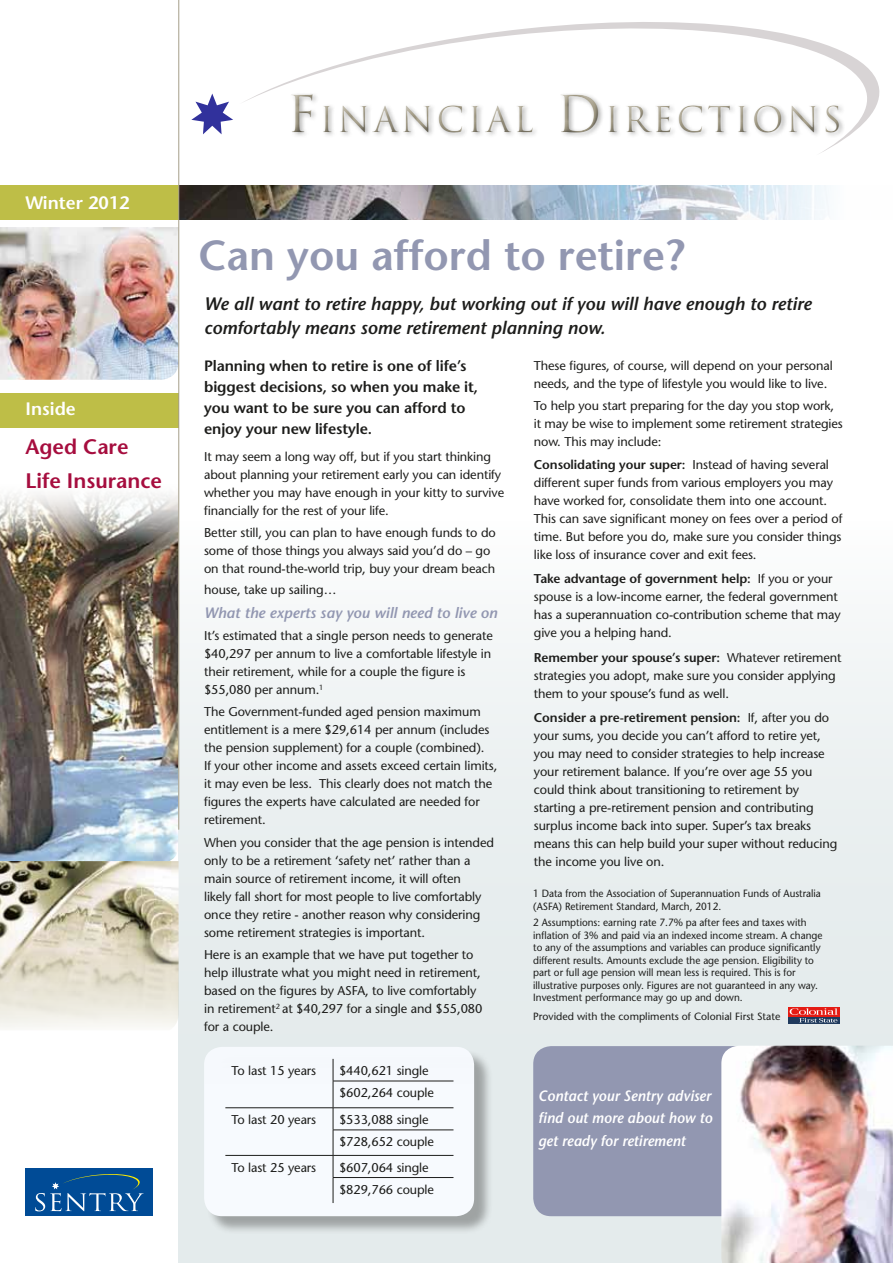
<style>
.page{position:relative;width:893px;height:1263px;background:#fff}
.page>*{position:absolute;margin:0;border:0;box-sizing:border-box;transform-origin:0 0}
.t1{font:600 42px "Stone Sans";color:#9297b1}
.t2{font:34.8px "Trajan";letter-spacing:.085em;color:#a59e89}
.t3{font:600 21px/34.2px "Stone Sans";color:#a60d3e}
.t4{font:italic 600 18px/24px "Stone Sans";color:#1d1d1b}
.t5{font:600 18px "Stone Sans";color:#fff}
.t6{font:600 15px/21px "Stone Sans";letter-spacing:-.01em;color:#1d1d1b}
.t7{font:italic 600 15px/22.5px "Stone Sans";color:#fff;text-align:justify;scale:.95 1}
.t8{font:italic 600 15px "Stone Sans";color:#9297b1}
.t9{font:12.75px/18px "Stone Sans";letter-spacing:-.01em;color:#1d1d1b}
.t10{font:10.5px/12.5px "Stone Sans";color:#1d1d1b;scale:.95 1}
.t11{font:10.5px "Stone Sans";color:#1d1d1b}
.s1{font-size:49.8px}
.s2{font-weight:600}
</style>
<div class="page">
<img style="left:0;top:480px;width:179px;height:550px">
<div style="left:179px;top:521px;width:714px;height:742px;background:#e4ebec"></div>
<img style="left:0;top:227px;width:179px;height:153px">
<div style="left:0;top:393px;width:179px;height:34px;background:#bebe47"></div>
<div style="left:26px;top:1168px;width:127px;height:48px;background:#004b96"></div>
<svg style="left:35px;top:1174px;width:109px;height:37px"></svg>
<img style="left:180px;top:186px;width:649px;height:34px">
<div style="left:0;top:186px;width:179px;height:34px;background:#bebe47"></div>
<hr style="left:179px;top:0;width:1px;height:830px;background:#a59e89">
<svg style="left:244px;top:22px;width:636px;height:131px"></svg>
<svg style="left:191px;top:94px;width:42px;height:40px"></svg>
<div style="left:206px;top:1049px;width:287px;height:186px;background:#1d1d1b;opacity:.35"></div>
<div style="left:204px;top:1047px;width:270px;height:169px;background:#f7fafe;border-radius:18px"></div>
<svg style="left:333px;top:1059px;width:1px;height:144px"></svg>
<hr style="left:225px;top:1107px;width:108px;height:1px;background:#1d1d1b">
<hr style="left:333px;top:1107px;width:120px;height:1px;background:#1d1d1b">
<hr style="left:225px;top:1155px;width:108px;height:1px;background:#1d1d1b">
<hr style="left:333px;top:1155px;width:120px;height:1px;background:#1d1d1b">
<hr style="left:333px;top:1081px;width:120px;height:1px;background:#1d1d1b">
<hr style="left:333px;top:1177px;width:120px;height:1px;background:#1d1d1b">
<hr style="left:333px;top:1130px;width:120px;height:1px;background:#1d1d1b">
<div style="left:533px;top:1046px;width:188px;height:170px;background:#9297b1"></div>
<img style="left:721px;top:1046px;width:172px;height:217px">
<svg style="left:788px;top:1007px;width:51px;height:9px"></svg>
<svg style="left:788px;top:1017px;width:51px;height:7px"></svg>
<svg style="left:790px;top:1008px;width:47px;height:14px"></svg>
<h3 class="t5" style="left:26px;top:192px;width:106px">Winter 2012</h3>
<h3 class="t5" style="left:26px;top:398px;width:52px">Inside</h3>
<h3 class="t3" style="left:26px;top:429px;width:138px">Aged Care<br>Life Insurance</h3>
<h2 class="t2" style="left:287px;top:98px;width:557px"><span class="s1">F</span>INANCIAL <span class="s1">D</span>IRECTIONS</h2>
<h1 class="t1" style="left:198px;top:230px;width:488px">Can you afford to retire?</h1>
<h3 class="t4" style="left:204px;top:291px;width:609px">We all want to retire happy, but working out if you will have enough to retire comfortably means some retirement planning now.</h3>
<p class="t6" style="left:204px;top:356px;width:276px">Planning when to retire is one of life’s biggest decisions, so when you make it, you want to be sure you can afford to enjoy your new lifestyle.</p>
<p class="t9" style="left:204px;top:447px;width:302px">It may seem a long way off, but if you start thinking about planning your retirement early you can identify whether you may have enough in your kitty to survive financially for the rest of your life.</p>
<p class="t9" style="left:204px;top:523px;width:293px">Better still, you can plan to have enough funds to do some of those things you always said you’d do – go on that round-the-world trip, buy your dream beach</p>
<p class="t9" style="left:204px;top:580px;width:134px">house, take up sailing…</p>
<p class="t8" style="left:204px;top:604px;width:295px">What the experts say you will need to live on</p>
<p class="t9" style="left:204px;top:626px;width:290px">It’s estimated that a single person needs to generate $40,297 per annum to live a comfortable lifestyle in their retirement, while for a couple the figure is $55,080 per annum.<sup>1</sup></p>
<p class="t9" style="left:204px;top:703px;width:295px">The Government-funded aged pension maximum entitlement is a mere $29,614 per annum (includes the pension supplement) for a couple (combined).<br>If your other income and assets exceed certain limits, it may even be less. This clearly does not match the figures the experts have calculated are needed for retirement.</p>
<p class="t9" style="left:204px;top:833px;width:291px">When you consider that the age pension is intended only to be a retirement ‘safety net’ rather than a main source of retirement income, it will often<br>likely fall short for most people to live comfortably once they retire - another reason why considering some retirement strategies is important.</p>
<p class="t9" style="left:204px;top:945px;width:280px">Here is an example that we have put together to help illustrate what you might need in retirement, based on the figures by ASFA, to live comfortably in retirement<sup>2</sup> at $40,297 for a single and $55,080 for a couple.</p>
<p class="t9" style="left:231px;top:1061px;width:86px">To last 15 years</p>
<p class="t9" style="left:339px;top:1059px;width:96px;line-height:22px">$440,621 single $602,264 couple</p>
<p class="t9" style="left:231px;top:1110px;width:86px">To last 20 years</p>
<p class="t9" style="left:339px;top:1108px;width:96px;line-height:22px">$533,088 single $728,652 couple</p>
<p class="t9" style="left:231px;top:1158px;width:86px">To last 25 years</p>
<p class="t9" style="left:339px;top:1156px;width:96px;line-height:22px">$607,064 single $829,766 couple</p>
<p class="t9" style="left:534px;top:357px;width:300px">These figures, of course, will depend on your personal needs, and the type of lifestyle you would like to live.</p>
<p class="t9" style="left:534px;top:397px;width:310px">To help you start preparing for the day you stop work, it may be wise to implement some retirement strategies now. This may include:</p>
<p class="t9" style="left:534px;top:455px;width:310px"><span class="s2">Consolidating your super:</span> Instead of having several different super funds from various employers you may have worked for, consolidate them into one account.<br>This can save significant money on fees over a period of time. But before you do, make sure you consider things like loss of insurance cover and exit fees.</p>
<p class="t9" style="left:534px;top:569px;width:308px"><span class="s2">Take advantage of government help:</span> If you or your spouse is a low-income earner, the federal government has a superannuation co-contribution scheme that may give you a helping hand.</p>
<p class="t9" style="left:534px;top:648px;width:309px"><span class="s2">Remember your spouse’s super:</span> Whatever retirement strategies you adopt, make sure you consider applying them to your spouse’s fund as well.</p>
<p class="t9" style="left:534px;top:708px;width:305px"><span class="s2">Consider a pre-retirement pension:</span> If, after you do your sums, you decide you can’t afford to retire yet, you may need to consider strategies to help increase your retirement balance. If you’re over age 55 you could think about transitioning to retirement by starting a pre-retirement pension and contributing surplus income back into super. Super’s tax breaks means this can help build your super without reducing the income you live on.</p>
<p class="t10" style="left:533px;top:887px;width:304px">1 Data from the Association of Superannuation Funds of Australia (ASFA) Retirement Standard, March, 2012.</p>
<p class="t10" style="left:533px;top:916px;width:306px">2 Assumptions: earning rate 7.7% pa after fees and taxes with inflation of 3% and paid via an indexed income stream. A change to any of the assumptions and variables can produce significantly different results. Amounts exclude the age pension. Eligibility to part or full age pension will mean less is required. This is for illustrative purposes only. Figures are not guaranteed in any way.<br>Investment performance may go up and down.</p>
<p class="t11" style="left:533px;top:1010px;width:249px">Provided with the compliments of Colonial First State</p>
<p class="t7" style="left:538px;top:1084px;width:185px">Contact your Sentry adviser find out more about how to get ready for retirement</p>
</div>
